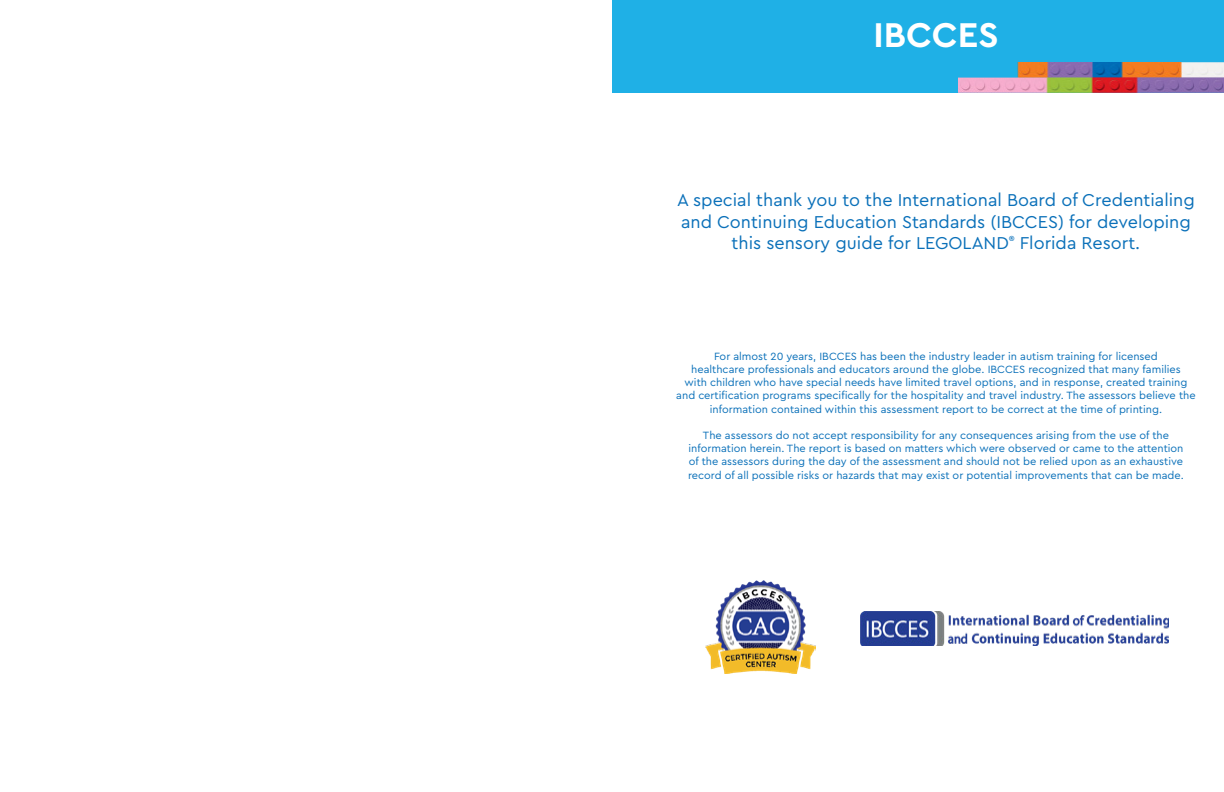
<style>
.page{position:relative;width:1224px;height:792px;background:#fff}
.page>*{position:absolute;margin:0;border:0;box-sizing:border-box;transform-origin:0 0}
.t1{font:700 36px "Cera Pro";color:#fff}
.t2{font:18px "Cera Pro";color:#0a70b9}
.t3{font:11px "Cera Pro";color:#0a70b9}
</style>
<div class="page">
<div style="left:612px;top:0;width:612px;height:92px;background:#1fb0e6"></div>
<img style="left:705px;top:581px;width:110px;height:92px">
<img style="left:860px;top:612px;width:309px;height:34px">
<img style="left:959px;top:62px;width:265px;height:30px">
<p class="t1" style="left:873px;top:11px;width:127px">IBCCES</p>
<p class="t2" style="left:677px;top:188px;width:519px">A special thank you to the International Board of Credentialing</p>
<p class="t2" style="left:681px;top:210px;width:511px">and Continuing Education Standards (IBCCES) for developing</p>
<p class="t2" style="left:732px;top:231px;width:410px">this sensory guide for LEGOLAND<sup>®</sup> Florida Resort.</p>
<p class="t3" style="left:714px;top:349px;width:445px">For almost 20 years, IBCCES has been the industry leader in autism training for licensed</p>
<p class="t3" style="left:691px;top:362px;width:491px">healthcare professionals and educators around the globe. IBCCES recognized that many families</p>
<p class="t3" style="left:685px;top:375px;width:504px">with children who have special needs have limited travel options, and in response, created training</p>
<p class="t3" style="left:676px;top:388px;width:521px">and certification programs specifically for the hospitality and travel industry. The assessors believe the</p>
<p class="t3" style="left:710px;top:402px;width:454px">information contained within this assessment report to be correct at the time of printing.</p>
<p class="t3" style="left:703px;top:428px;width:468px">The assessors do not accept responsibility for any consequences arising from the use of the</p>
<p class="t3" style="left:688px;top:441px;width:497px">information herein. The report is based on matters which were observed or came to the attention</p>
<p class="t3" style="left:689px;top:454px;width:496px">of the assessors during the day of the assessment and should not be relied upon as an exhaustive</p>
<p class="t3" style="left:688px;top:468px;width:497px">record of all possible risks or hazards that may exist or potential improvements that can be made.</p>
</div>
